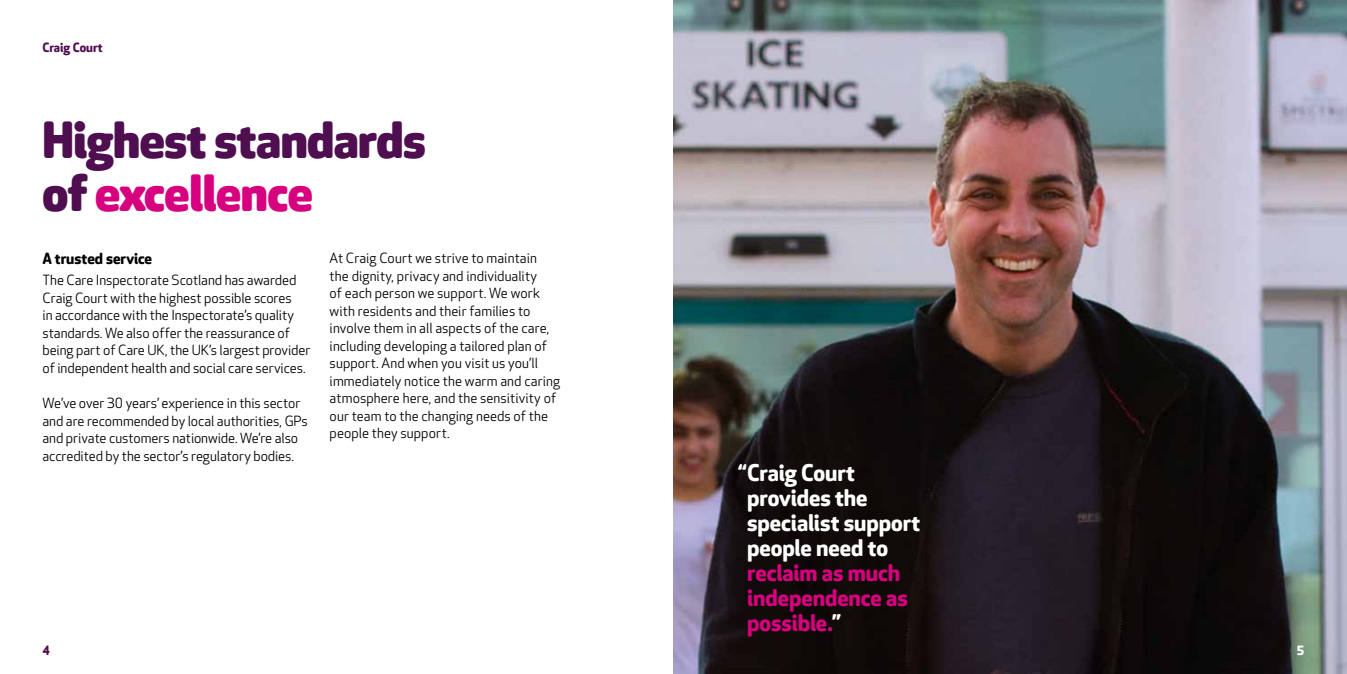
<style>
.page{position:relative;width:1347px;height:674px;background:#fff}
.page>*{position:absolute;margin:0;border:0;box-sizing:border-box;transform-origin:0 0}
.t1{font:800 48.75px/52.5px "Apex Rounded";letter-spacing:-.01em;color:#4e0e50}
.t2{font:700 22.5px/25px "Apex Rounded";letter-spacing:-.005em;color:#fff}
.t3{font:700 22.5px/25px "Apex Rounded";letter-spacing:-.005em;color:#d7007e}
.t4{font:700 15px "Apex Rounded";letter-spacing:-.005em;color:#000}
.t5{font:13.75px/17.5px "Apex Rounded";color:#000}
.t6{font:700 12.5px "Apex Rounded";color:#4e0e50}
.t7{font:700 12.5px "Apex Rounded";color:#fff}
.s1{color:#d7007e}
.s2{color:#fff}
</style>
<div class="page">
<img style="left:674px;top:0;width:672px;height:673px">
<p class="t6" style="left:43px;top:40px;width:62px">Craig Court</p>
<h1 class="t1" style="left:43px;top:116px;width:385px">Highest standards of <span class="s1">excellence</span></h1>
<p class="t4" style="left:43px;top:250px;width:111px">A trusted service</p>
<p class="t5" style="left:43px;top:272px;width:269px">The Care Inspectorate Scotland has awarded Craig Court with the highest possible scores<br>in accordance with the Inspectorate’s quality standards. We also offer the reassurance of being part of Care UK, the UK’s largest provider of independent health and social care services.</p>
<p class="t5" style="left:43px;top:394px;width:267px">We’ve over 30 years’ experience in this sector and are recommended by local authorities, GPs and private customers nationwide. We’re also accredited by the sector’s regulatory bodies.</p>
<p class="t5" style="left:330px;top:250px;width:232px">At Craig Court we strive to maintain<br>the dignity, privacy and individuality<br>of each person we support. We work with residents and their families to involve them in all aspects of the care, including developing a tailored plan of support. And when you visit us you’ll immediately notice the warm and caring atmosphere here, and the sensitivity of our team to the changing needs of the people they support.</p>
<p class="t6" style="left:43px;top:642px;width:9px">4</p>
<h2 class="t2" style="left:747px;top:461px;width:174px;text-indent:-9px">“Craig Court provides the specialist support people need to</h2>
<h2 class="t3" style="left:747px;top:560px;width:162px">reclaim as much independence as possible.<span class="s2">”</span></h2>
<p class="t7" style="left:1296px;top:642px;width:9px">5</p>
</div>
